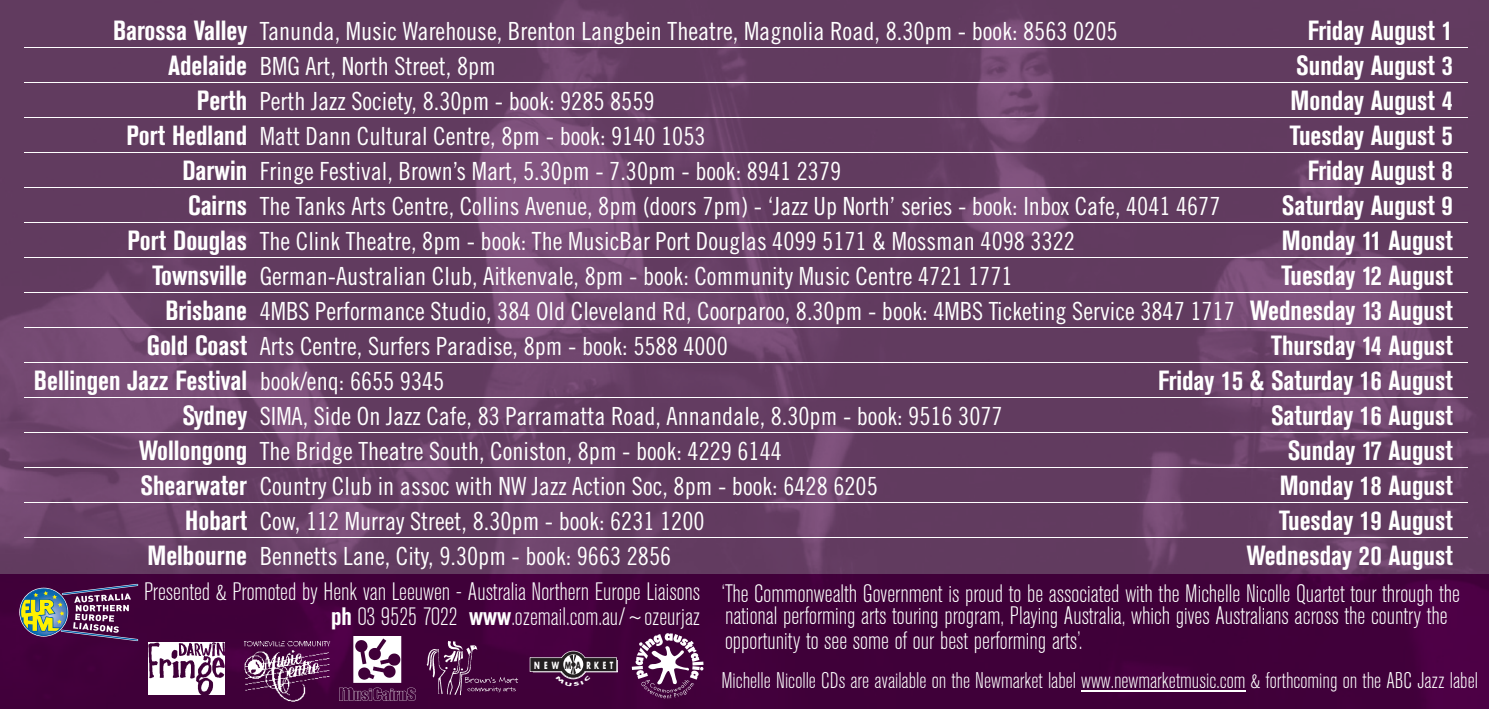
<style>
.page{position:relative;width:1489px;height:709px;background:#fff}
.page>*{position:absolute;margin:0;border:0;box-sizing:border-box;transform-origin:0 0}
.t1{font:700 condensed 27.5px "Akzidenz Grotesk BE";color:#fff}
.t2{font:25px/35px "Trade Gothic Cond Eighteen";color:#fff}
.t3{font:300 condensed 25px/22.5px "Akzidenz Grotesk BE";color:#fff}
.t4{font:300 condensed 22.5px "Akzidenz Grotesk BE";color:#fff}
.t5{font:700 9.75px "Futura";letter-spacing:.595em;color:#fff;scale:.68 1}
.s1{font-family:"Akzidenz Grotesk BE";font-weight:700;font-stretch:condensed;font-size:27.5px}
.s2{font-family:"Trade Gothic Cond Eighteen";font-weight:400;font-stretch:normal;font-size:25px}
.s3{font-weight:700}
.s4{color:#231f20}
</style>
<div class="page">
<img style="left:0;top:0;width:962px;height:574px">
<img style="left:962px;top:0;width:526px;height:574px">
<img style="left:0;top:575px;width:1488px;height:134px">
<img style="left:0;top:574px;width:1488px;height:1px">
<img style="left:240px;top:639px;width:93px;height:65px">
<img style="left:338px;top:636px;width:78px;height:65px">
<svg style="left:631px;top:633px;width:72px;height:65px"></svg>
<img style="left:425px;top:640px;width:107px;height:56px">
<img style="left:149px;top:643px;width:76px;height:51px">
<svg style="left:19px;top:584px;width:119px;height:57px;background:#685065"></svg>
<hr style="left:25px;top:47px;width:1442px;height:1px;background:#fff">
<hr style="left:25px;top:82px;width:1442px;height:1px;background:#fff">
<hr style="left:25px;top:117px;width:1442px;height:1px;background:#fff">
<hr style="left:25px;top:152px;width:1442px;height:1px;background:#fff">
<hr style="left:25px;top:187px;width:1442px;height:1px;background:#fff">
<hr style="left:25px;top:222px;width:1442px;height:1px;background:#fff">
<hr style="left:25px;top:257px;width:1442px;height:1px;background:#fff">
<hr style="left:25px;top:292px;width:1442px;height:1px;background:#fff">
<hr style="left:25px;top:327px;width:1442px;height:1px;background:#fff">
<hr style="left:25px;top:362px;width:1442px;height:1px;background:#fff">
<hr style="left:25px;top:397px;width:1442px;height:1px;background:#fff">
<hr style="left:25px;top:432px;width:1442px;height:1px;background:#fff">
<hr style="left:25px;top:467px;width:1442px;height:1px;background:#fff">
<hr style="left:25px;top:502px;width:1442px;height:1px;background:#fff">
<hr style="left:25px;top:537px;width:1442px;height:1px;background:#fff">
<hr style="left:1081px;top:690px;width:164px;height:1px;background:#fff">
<svg style="left:529px;top:650px;width:88px;height:36px;background:#502d4c"></svg>
<p class="t2" style="left:113px;top:13px;width:1006px"><span class="s1">Barossa Valley</span> Tanunda, Music Warehouse, Brenton Langbein Theatre, Magnolia Road, 8.30pm - book: 8563 0205</p>
<p class="t1" style="left:1307px;top:15px;width:147px">Friday August 1</p>
<p class="t2" style="left:168px;top:48px;width:329px"><span class="s1">Adelaide</span> BMG Art, North Street, 8pm</p>
<p class="t1" style="left:1296px;top:50px;width:158px">Sunday August 3</p>
<p class="t2" style="left:197px;top:83px;width:459px"><span class="s1">Perth</span> Perth Jazz Society, 8.30pm - book: 9285 8559</p>
<p class="t1" style="left:1290px;top:85px;width:164px">Monday August 4</p>
<p class="t2" style="left:126px;top:118px;width:580px"><span class="s1">Port Hedland</span> Matt Dann Cultural Centre, 8pm - book: 9140 1053</p>
<p class="t1" style="left:1289px;top:120px;width:164px">Tuesday August 5</p>
<p class="t2" style="left:182px;top:153px;width:660px"><span class="s1">Darwin</span> Fringe Festival, Brown’s Mart, 5.30pm - 7.30pm - book: 8941 2379</p>
<p class="t1" style="left:1307px;top:155px;width:147px">Friday August 8</p>
<p class="t2" style="left:188px;top:188px;width:1033px"><span class="s1">Cairns</span> The Tanks Arts Centre, Collins Avenue, 8pm (doors 7pm) - ‘Jazz Up North’ series - book: Inbox Cafe, 4041 4677</p>
<p class="t1" style="left:1281px;top:190px;width:172px">Saturday August 9</p>
<p class="t2" style="left:128px;top:223px;width:948px"><span class="s1">Port Douglas</span> The Clink Theatre, 8pm - book: The MusicBar Port Douglas 4099 5171 &amp; Mossman 4098 3322</p>
<p class="t1" style="left:1281px;top:225px;width:172px">Monday 11 August</p>
<p class="t2" style="left:153px;top:258px;width:861px"><span class="s1">Townsville</span> German-Australian Club, Aitkenvale, 8pm - book: Community Music Centre 4721 1771</p>
<p class="t1" style="left:1281px;top:260px;width:173px">Tuesday 12 August</p>
<p class="t2" style="left:147px;top:293px;width:1307px;text-indent:19px"><span class="s1">Brisbane</span> 4MBS Performance Studio, 384 Old Cleveland Rd, Coorparoo, 8.30pm - book: 4MBS Ticketing Service 3847 1717 <span class="s1">Wednesday 13 August<br>Gold Coast</span> Arts Centre, Surfers Paradise, 8pm - book: 5588 4000</p>
<p class="t1" style="left:1271px;top:330px;width:183px">Thursday 14 August</p>
<p class="t1" style="left:34px;top:365px;width:412px">Bellingen Jazz Festival <span class="s2">book/enq: 6655 9345</span></p>
<p class="t1" style="left:1157px;top:365px;width:296px">Friday 15 &amp; Saturday 16 August</p>
<p class="t2" style="left:182px;top:398px;width:821px"><span class="s1">Sydney</span> SIMA, Side On Jazz Cafe, 83 Parramatta Road, Annandale, 8.30pm - book: 9516 3077</p>
<p class="t1" style="left:1270px;top:400px;width:183px">Saturday 16 August</p>
<p class="t2" style="left:139px;top:433px;width:644px"><span class="s1">Wollongong</span> The Bridge Theatre South, Coniston, 8pm - book: 4229 6144</p>
<p class="t1" style="left:1287px;top:435px;width:167px">Sunday 17 August</p>
<p class="t2" style="left:140px;top:468px;width:738px"><span class="s1">Shearwater</span> Country Club in assoc with NW Jazz Action Soc, 8pm - book: 6428 6205</p>
<p class="t1" style="left:1279px;top:470px;width:175px">Monday 18 August</p>
<p class="t2" style="left:185px;top:503px;width:521px"><span class="s1">Hobart</span> Cow, 112 Murray Street, 8.30pm - book: 6231 1200</p>
<p class="t1" style="left:1278px;top:505px;width:175px">Tuesday 19 August</p>
<p class="t2" style="left:147px;top:538px;width:525px"><span class="s1">Melbourne</span> Bennetts Lane, City, 9.30pm - book: 9663 2856</p>
<p class="t1" style="left:1246px;top:540px;width:208px">Wednesday 20 August</p>
<p class="t3" style="left:721px;top:582px;width:740px">‘ The Commonwealth Government is proud to be associated with the Michelle Nicolle Quartet tour through the national performing arts touring program, Playing Australia, which gives Australians across the country the</p>
<p class="t3" style="left:725px;top:630px;width:359px">opportunity to see some of our best performing arts’.</p>
<p class="t4" style="left:721px;top:668px;width:758px">Michelle Nicolle CDs are available on the Newmarket label www.newmarketmusic.com &amp; forthcoming on the ABC Jazz label</p>
<p class="t3" style="left:144px;top:579px;width:557px;line-height:25px;text-align:right">Presented &amp; Promoted by Henk van Leeuwen - Australia Northern Europe Liaisons <span class="s3">ph</span> 03 9525 7022 <span class="s3">www</span>.ozemail.com.au/~ozeurjaz</p>
<p class="t5" style="left:534px;top:658px;width:118px">NEW <span class="s4">MA</span> RKET</p>
</div>
